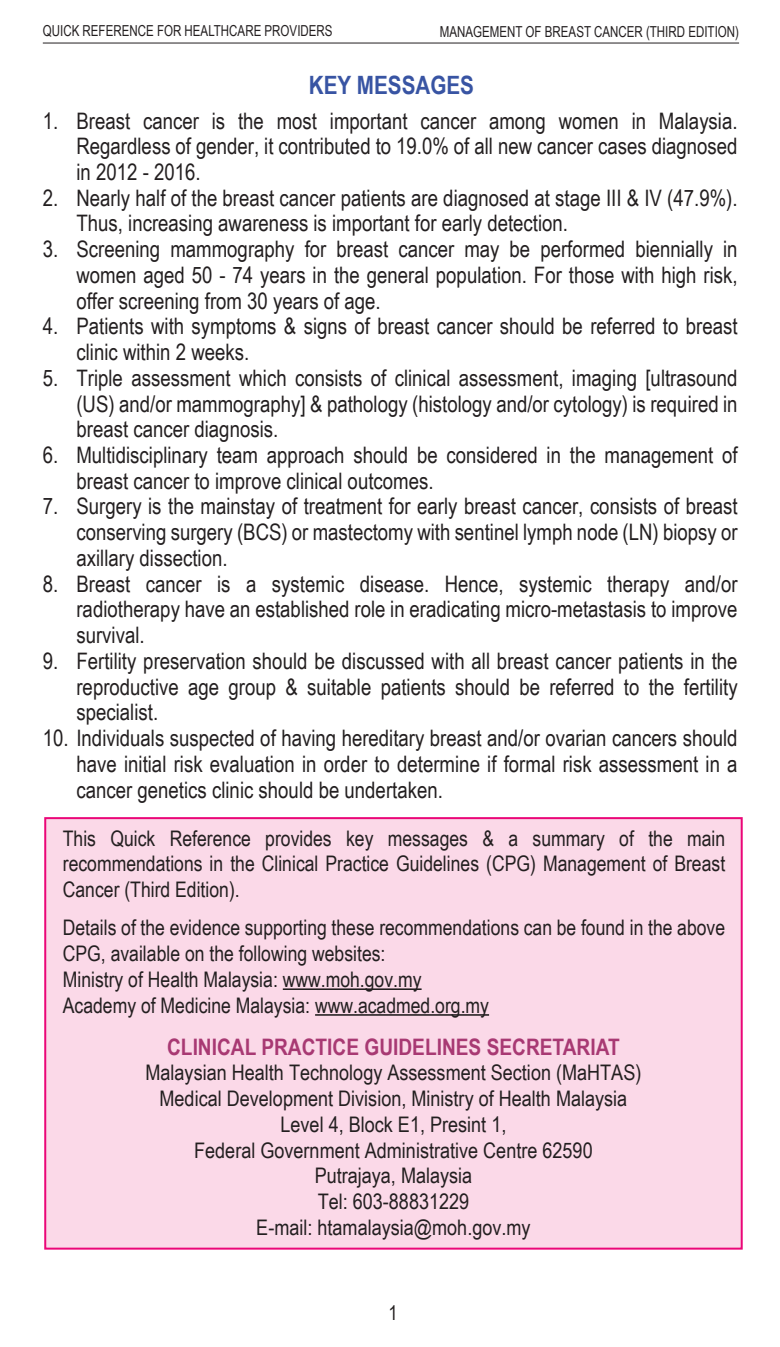
<style>
.page{position:relative;width:780px;height:1347px;background:#fff}
.page>*{position:absolute;margin:0;border:0;box-sizing:border-box;transform-origin:0 0}
.t1{font:700 25.25px "Arial Narrow";color:#3854a3}
.t2{font:22.75px/25.8px "Arial Narrow";color:#231f20;text-align:justify}
.t3{font:700 22.75px "Arial Narrow";color:#a83973}
.t4{font:21.5px/25.8px "Arial Narrow";color:#231f20;text-align:center}
.t5{font:20.25px "Arial Narrow";color:#231f20}
.t6{font:15.25px "Arial Narrow";color:#231f20;scale:.93 1}
</style>
<div class="page">
<div style="left:45px;top:818px;width:696px;height:430px;background:#fbd9e8"></div>
<hr style="left:283px;top:988px;width:138px;height:2px;background:#231f20">
<hr style="left:315px;top:1014px;width:174px;height:1px;background:#231f20">
<hr style="left:43px;top:43px;width:696px;height:1px;background:#231f20">
<div style="left:44px;top:817px;width:698px;height:432px;border:2px solid #eb0678"></div>
<p class="t6" style="left:43px;top:20px;width:313px">QUICK REFERENCE FOR HEALTHCARE PROVIDERS</p>
<p class="t6" style="left:440px;top:21px;width:323px">MANAGEMENT OF BREAST CANCER (THIRD EDITION)</p>
<p class="t1" style="left:309px;top:66px;width:167px">KEY MESSAGES</p>
<p class="t2" style="left:76px;top:107px;width:662px;text-indent:-34px">1. Breast cancer is the most important cancer among women in Malaysia.<br>Regardless of gender, it contributed to 19.0% of all new cancer cases diagnosed in 2012 - 2016.</p>
<p class="t2" style="left:76px;top:184px;width:662px;text-indent:-34px">2. Nearly half of the breast cancer patients are diagnosed at stage III &amp; IV (47.9%).<br>Thus, increasing awareness is important for early detection.</p>
<p class="t2" style="left:76px;top:235px;width:662px;text-indent:-34px">3. Screening mammography for breast cancer may be performed biennially in women aged 50 - 74 years in the general population. For those with high risk, offer screening from 30 years of age.</p>
<p class="t2" style="left:76px;top:313px;width:662px;text-indent:-34px">4. Patients with symptoms &amp; signs of breast cancer should be referred to breast clinic within 2 weeks.</p>
<p class="t2" style="left:76px;top:364px;width:662px;text-indent:-34px">5. Triple assessment which consists of clinical assessment, imaging [ultrasound (US) and/or mammography] &amp; pathology (histology and/or cytology) is required in breast cancer diagnosis.</p>
<p class="t2" style="left:76px;top:441px;width:662px;text-indent:-34px">6. Multidisciplinary team approach should be considered in the management of breast cancer to improve clinical outcomes.</p>
<p class="t2" style="left:76px;top:493px;width:662px;text-indent:-34px">7. Surgery is the mainstay of treatment for early breast cancer, consists of breast conserving surgery (BCS) or mastectomy with sentinel lymph node (LN) biopsy or axillary dissection.</p>
<p class="t2" style="left:76px;top:570px;width:662px;text-indent:-34px">8. Breast cancer is a systemic disease. Hence, systemic therapy and/or radiotherapy have an established role in eradicating micro-metastasis to improve survival.</p>
<p class="t2" style="left:76px;top:647px;width:662px;text-indent:-34px">9. Fertility preservation should be discussed with all breast cancer patients in the reproductive age group &amp; suitable patients should be referred to the fertility specialist.</p>
<p class="t2" style="left:76px;top:724px;width:662px;text-indent:-34px">10. Individuals suspected of having hereditary breast and/or ovarian cancers should have initial risk evaluation in order to determine if formal risk assessment in a cancer genetics clinic should be undertaken.</p>
<p class="t4" style="left:63px;top:824px;width:664px;text-align:justify">This Quick Reference provides key messages &amp; a summary of the main recommendations in the Clinical Practice Guidelines (CPG) Management of Breast Cancer (Third Edition).</p>
<p class="t4" style="left:63px;top:914px;width:663px;text-align:left">Details of the evidence supporting these recommendations can be found in the above CPG, available on the following websites:<br>Ministry of Health Malaysia: www.moh.gov.my<br>Academy of Medicine Malaysia: www.acadmed.org.my</p>
<p class="t3" style="left:167px;top:1029px;width:454px">CLINICAL PRACTICE GUIDELINES SECRETARIAT</p>
<p class="t4" style="left:145px;top:1059px;width:497px">Malaysian Health Technology Assessment Section (MaHTAS)<br>Medical Development Division, Ministry of Health Malaysia Level 4, Block E1, Presint 1,<br>Federal Government Administrative Centre 62590<br>Putrajaya, Malaysia<br>Tel: 603-88831229<br>E-mail: htamalaysia@moh.gov.my</p>
<p class="t5" style="left:388px;top:1297px;width:11px">1</p>
</div>
